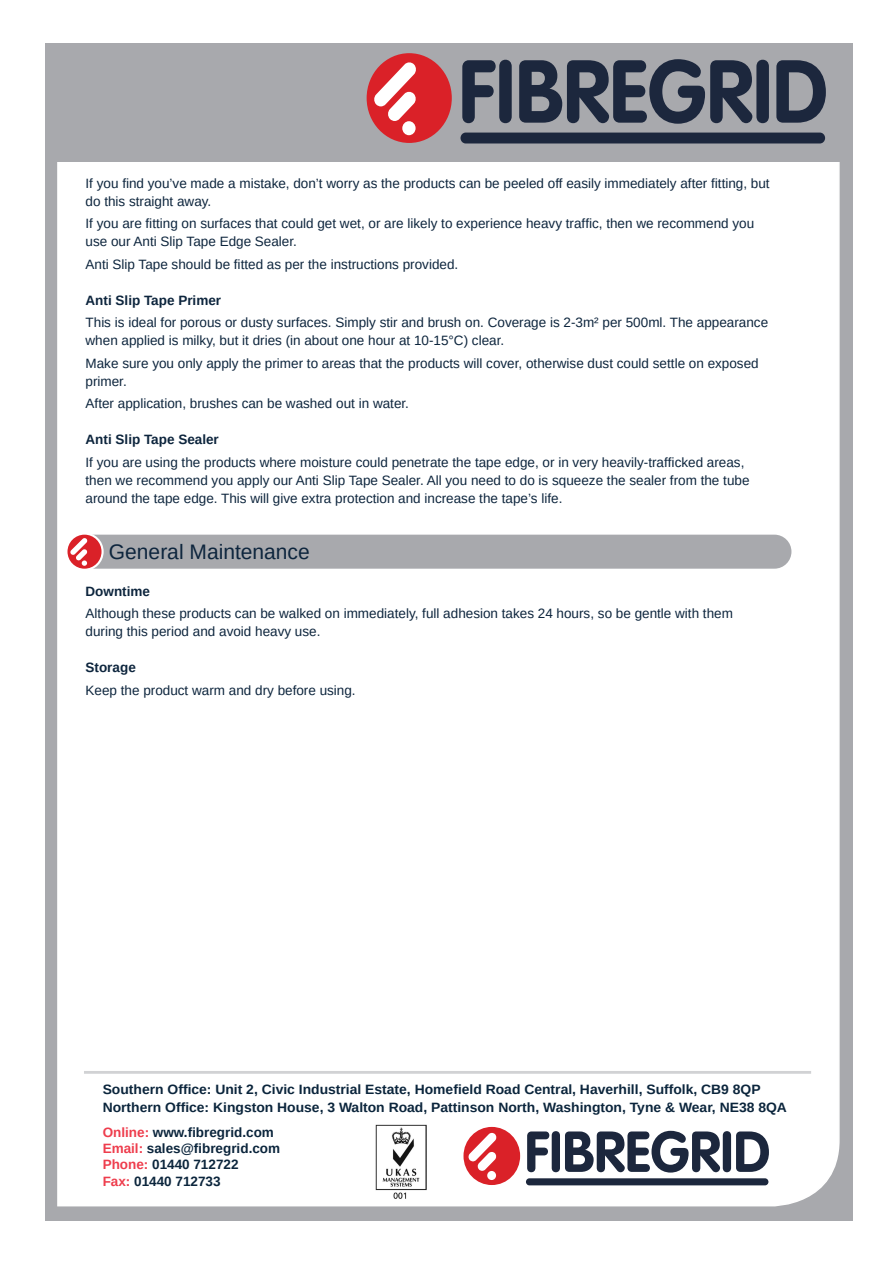
<style>
.page{position:relative;width:893px;height:1263px;background:#fff}
.page>*{position:absolute;margin:0;border:0;box-sizing:border-box;transform-origin:0 0}
.t1{font:21px "Arimo";color:#0d253d}
.t2{font:13.5px/18px "Arimo";color:#0d253d}
.t3{font:700 13.5px/16.2px "Arimo";color:#0b253c}
.t4{font:700 13.5px "Arimo";color:#0d253d}
.s1{color:#ee3d4d}
</style>
<div class="page">
<div style="left:45px;top:43px;width:808px;height:1177px;background:#a8a9ad"></div>
<div style="left:57px;top:162px;width:783px;height:1045px;background:#fff"></div>
<svg style="left:527px;top:1131px;width:22px;height:41px"></svg>
<div style="left:552px;top:1131px;width:8px;height:41px;background:#1c273d;border-radius:4px"></div>
<svg style="left:565px;top:1131px;width:155px;height:41px;background:#747b88"></svg>
<div style="left:723px;top:1131px;width:8px;height:41px;background:#1c273d;border-radius:4px"></div>
<svg style="left:736px;top:1131px;width:33px;height:41px"></svg>
<div style="left:463px;top:1127px;width:57px;height:58px;background:#da2128;border-radius:50%"></div>
<svg style="left:468px;top:1132px;width:29px;height:39px"></svg>
<div style="left:487px;top:1171px;width:9px;height:9px;background:#fff;border-radius:50%"></div>
<div style="left:526px;top:1178px;width:242px;height:7px;background:#1c273d;border-radius:3px"></div>
<svg style="left:462px;top:60px;width:50px;height:63px"></svg>
<svg style="left:519px;top:59px;width:250px;height:65px"></svg>
<svg style="left:776px;top:60px;width:50px;height:63px"></svg>
<div style="left:367px;top:53px;width:85px;height:90px;background:#da2128;border-radius:50%"></div>
<svg style="left:374px;top:62px;width:42px;height:59px"></svg>
<div style="left:402px;top:121px;width:14px;height:14px;background:#fff;border-radius:50%"></div>
<div style="left:460px;top:133px;width:365px;height:10px;background:#1c273d;border-radius:5px"></div>
<hr style="left:84px;top:1071px;width:727px;height:3px;background:#d1d2d4">
<img style="left:376px;top:1125px;width:51px;height:74px">
<svg style="left:65px;top:532px;width:39px;height:39px"></svg>
<div style="left:68px;top:535px;width:34px;height:34px;background:#da2128;border-radius:50%"></div>
<svg style="left:70px;top:535px;width:721px;height:34px"></svg>
<p class="t2" style="left:86px;top:174px;width:686px">If you find you’ve made a mistake, don’t worry as the products can be peeled off easily immediately after fitting, but do this straight away.</p>
<p class="t2" style="left:86px;top:215px;width:670px">If you are fitting on surfaces that could get wet, or are likely to experience heavy traffic, then we recommend you use our Anti Slip Tape Edge Sealer.</p>
<p class="t2" style="left:86px;top:255px;width:374px">Anti Slip Tape should be fitted as per the instructions provided.</p>
<p class="t4" style="left:86px;top:291px;width:137px">Anti Slip Tape Primer</p>
<p class="t2" style="left:86px;top:314px;width:684px">This is ideal for porous or dusty surfaces. Simply stir and brush on. Coverage is 2-3m² per 500ml. The appearance when applied is milky, but it dries (in about one hour at 10-15°C) clear.</p>
<p class="t2" style="left:86px;top:354px;width:675px">Make sure you only apply the primer to areas that the products will cover, otherwise dust could settle on exposed primer.</p>
<p class="t2" style="left:86px;top:395px;width:325px">After application, brushes can be washed out in water.</p>
<p class="t4" style="left:86px;top:430px;width:135px">Anti Slip Tape Sealer</p>
<p class="t2" style="left:86px;top:453px;width:665px">If you are using the products where moisture could penetrate the tape edge, or in very heavily-trafficked areas, then we recommend you apply our Anti Slip Tape Sealer. All you need to do is squeeze the sealer from the tube around the tape edge. This will give extra protection and increase the tape’s life.</p>
<p class="t1" style="left:109px;top:539px;width:202px">General Maintenance</p>
<p class="t4" style="left:86px;top:582px;width:66px">Downtime</p>
<p class="t2" style="left:86px;top:605px;width:649px">Although these products can be walked on immediately, full adhesion takes 24 hours, so be gentle with them</p>
<p class="t2" style="left:86px;top:623px;width:236px">during this period and avoid heavy use.</p>
<p class="t4" style="left:86px;top:658px;width:52px">Storage</p>
<p class="t2" style="left:86px;top:681px;width:272px">Keep the product warm and dry before using.</p>
<p class="t3" style="left:103px;top:1081px;width:686px;line-height:17.5px">Southern Office: Unit 2, Civic Industrial Estate, Homefield Road Central, Haverhill, Suffolk, CB9 8QP<br>Northern Office: Kingston House, 3 Walton Road, Pattinson North, Washington, Tyne &amp; Wear, NE38 8QA</p>
<p class="t3" style="left:103px;top:1124px;width:179px"><span class="s1">Online:</span> www.fibregrid.com<br><span class="s1">Email:</span> sales@fibregrid.com<br><span class="s1">Phone:</span> 01440 712722<br><span class="s1">Fax:</span> 01440 712733</p>
</div>
